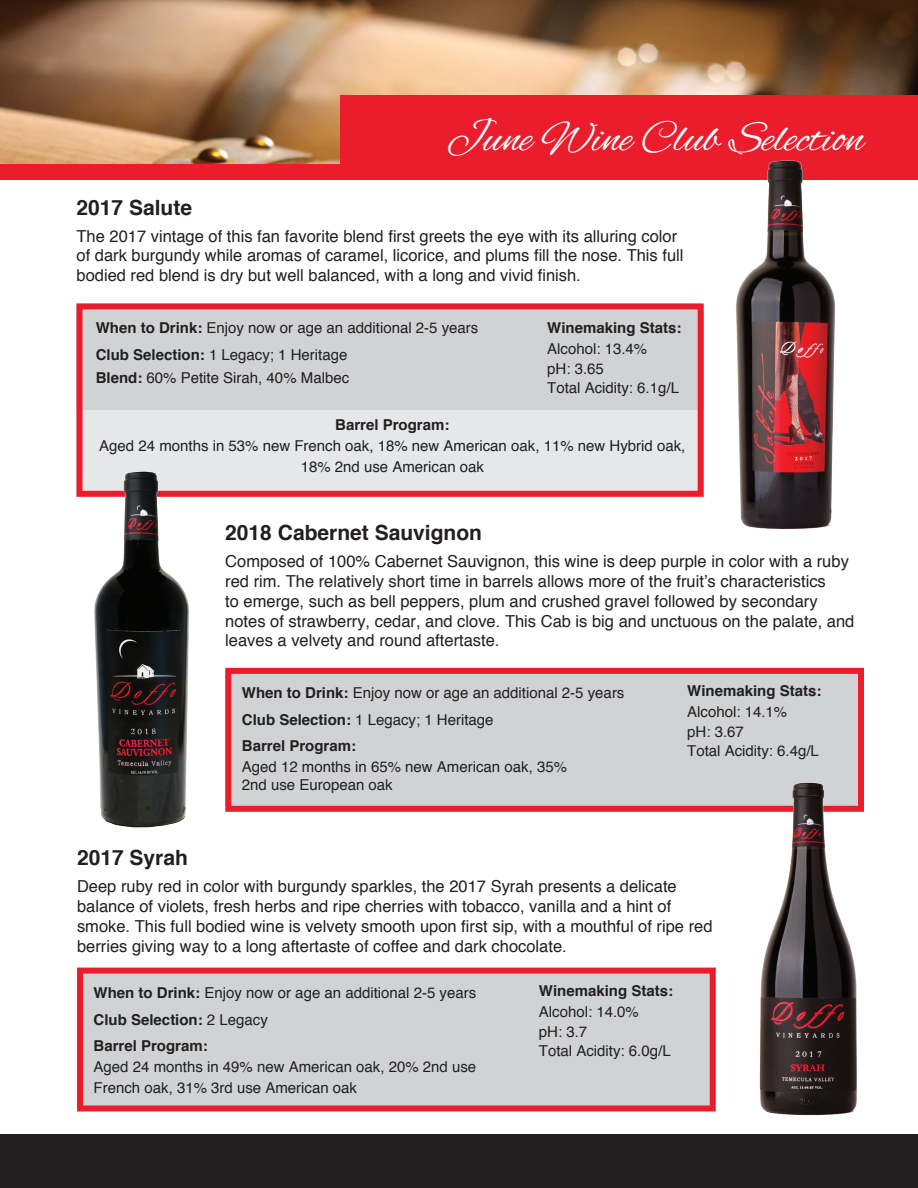
<style>
.page{position:relative;width:918px;height:1188px;background:#fff}
.page>*{position:absolute;margin:0;border:0;box-sizing:border-box;transform-origin:0 0}
.t1{font:45px "Alex Brush";color:#fff}
.t2{font:700 21px "Helvetica";color:#231f20}
.t3{font:16.5px/19.8px "Helvetica";color:#231f20}
.t4{font:15px/19.5px "Helvetica";color:#231f20}
.t5{font:700 15px/26.7px "Helvetica";color:#231f20}
.s1{font-weight:700}
.s2{font-weight:400}
</style>
<div class="page">
<img style="left:0;top:0;width:918px;height:968px">
<div style="left:0;top:164px;width:918px;height:15px;background:#eb1c2c"></div>
<div style="left:0;top:1134px;width:918px;height:54px;background:#231f20"></div>
<div style="left:341px;top:95px;width:577px;height:72px;background:#eb1c2c"></div>
<div style="left:76px;top:306px;width:628px;height:135px;background:#d1d2d4"></div>
<div style="left:76px;top:410px;width:628px;height:87px;background:#e6e7e9"></div>
<div style="left:76px;top:303px;width:628px;height:194px;border:6px solid #eb1c2c"></div>
<div style="left:225px;top:671px;width:636px;height:135px;background:#d1d2d4"></div>
<div style="left:225px;top:668px;width:639px;height:144px;border:6px solid #eb1c2c"></div>
<img style="left:687px;top:160px;width:194px;height:388px">
<img style="left:65px;top:460px;width:160px;height:386px">
<div style="left:77px;top:971px;width:636px;height:134px;background:#d1d2d4"></div>
<div style="left:77px;top:968px;width:639px;height:144px;border:6px solid #eb1c2c"></div>
<img style="left:717px;top:762px;width:180px;height:354px">
<h1 class="t1" style="left:447px;top:113px;width:419px">June Wine Club Selection</h1>
<p class="t2" style="left:76px;top:193px;width:117px">2017 Salute</p>
<p class="t3" style="left:76px;top:226px;width:609px">The 2017 vintage of this fan favorite blend first greets the eye with its alluring color of dark burgundy while aromas of caramel, licorice, and plums fill the nose. This full bodied red blend is dry but well balanced, with a long and vivid finish.</p>
<p class="t4" style="left:96px;top:315px;width:384px;line-height:27px"><span class="s1">When to Drink:</span> Enjoy now or age an additional 2-5 years<br><span class="s1">Club Selection:</span> 1 Legacy; 1 Heritage</p>
<p class="t5" style="left:547px;top:315px;width:136px">Winemaking Stats:</p>
<p class="t4" style="left:547px;top:340px;width:133px">Alcohol: 13.4%<br>pH: 3.65<br>Total Acidity: 6.1g/L</p>
<p class="t4" style="left:96px;top:369px;width:255px"><span class="s1">Blend:</span> 60% Petite Sirah, 40% Malbec</p>
<p class="t5" style="left:335px;top:413px;width:116px">Barrel Program:</p>
<p class="t4" style="left:99px;top:436px;width:588px;line-height:21px;text-align:center">Aged 24 months in 53% new French oak, 18% new American oak, 11% new Hybrid oak,<br>18% 2nd use American oak</p>
<p class="t2" style="left:225px;top:519px;width:258px">2018 Cabernet Sauvignon</p>
<p class="t3" style="left:225px;top:552px;width:631px">Composed of 100% Cabernet Sauvignon, this wine is deep purple in color with a ruby red rim. The relatively short time in barrels allows more of the fruit’s characteristics<br>to emerge, such as bell peppers, plum and crushed gravel followed by secondary notes of strawberry, cedar, and clove. This Cab is big and unctuous on the palate, and leaves a velvety and round aftertaste.</p>
<p class="t4" style="left:242px;top:680px;width:384px;line-height:26.7px"><span class="s1">When to Drink:</span> Enjoy now or age an additional 2-5 years<br><span class="s1">Club Selection:</span> 1 Legacy; 1 Heritage<br><span class="s1">Barrel Program:</span></p>
<p class="t4" style="left:242px;top:758px;width:327px;line-height:18px">Aged 12 months in 65% new American oak, 35%<br>2nd use European oak</p>
<p class="t5" style="left:687px;top:678px;width:136px">Winemaking Stats:</p>
<p class="t4" style="left:687px;top:702px;width:133px">Alcohol: 14.1%<br>pH: 3.67<br>Total Acidity: 6.4g/L</p>
<p class="t2" style="left:77px;top:844px;width:112px">2017 Syrah</p>
<p class="t3" style="left:77px;top:877px;width:637px">Deep ruby red in color with burgundy sparkles, the 2017 Syrah presents a delicate balance of violets, fresh herbs and ripe cherries with tobacco, vanilla and a hint of smoke. This full bodied wine is velvety smooth upon first sip, with a mouthful of ripe red berries giving way to a long aftertaste of coffee and dark chocolate.</p>
<p class="t5" style="left:94px;top:980px;width:384px">When to Drink: <span class="s2">Enjoy now or age an additional 2-5 years<br></span>Club Selection: <span class="s2">2 Legacy<br></span>Barrel Program:</p>
<p class="t4" style="left:94px;top:1057px;width:384px;line-height:21px">Aged 24 months in 49% new American oak, 20% 2nd use<br>French oak, 31% 3rd use American oak</p>
<p class="t5" style="left:539px;top:978px;width:136px">Winemaking Stats:</p>
<p class="t4" style="left:539px;top:1002px;width:133px">Alcohol: 14.0%<br>pH: 3.7<br>Total Acidity: 6.0g/L</p>
</div>
